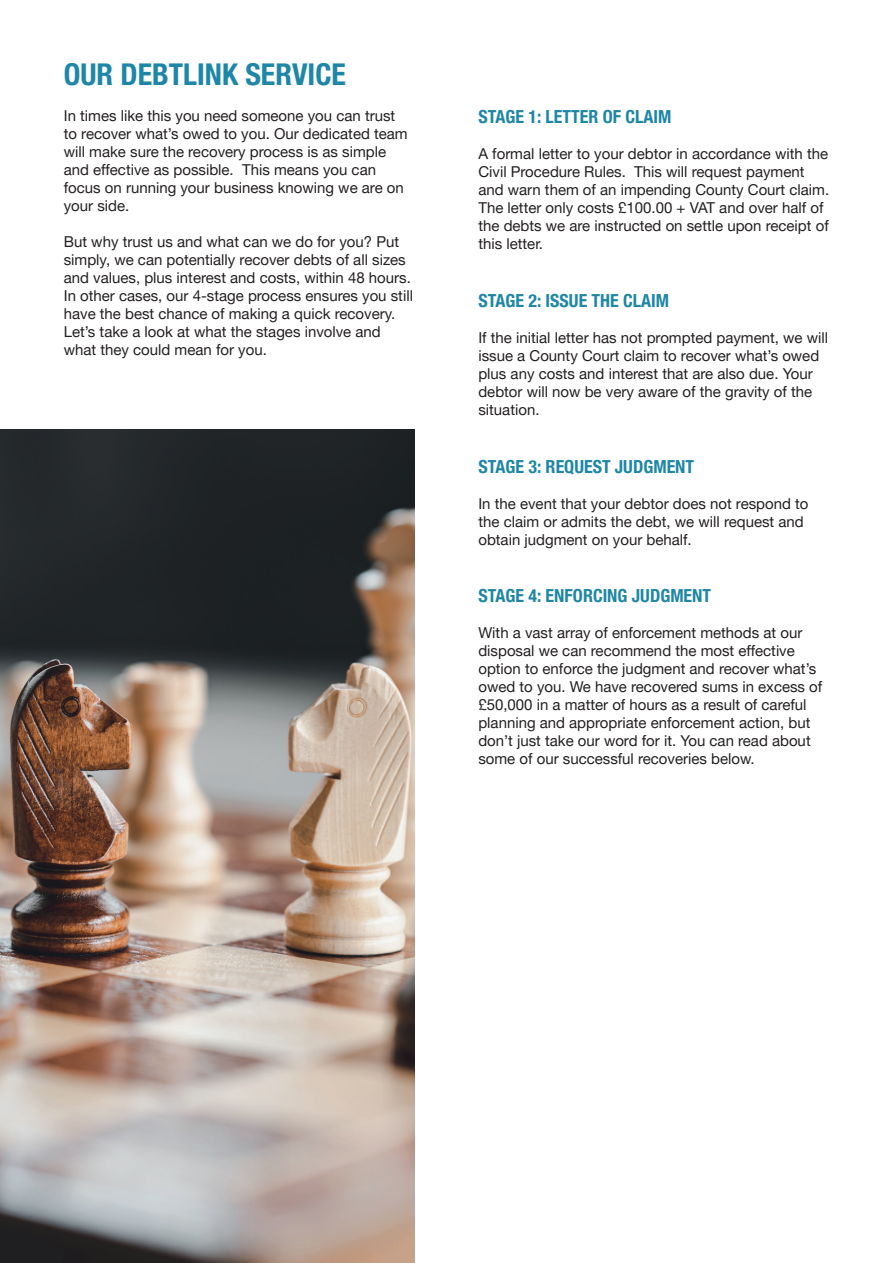
<style>
.page{position:relative;width:893px;height:1263px;background:#fff}
.page>*{position:absolute;margin:0;border:0;box-sizing:border-box;transform-origin:0 0}
.t1{font:700 condensed 30px "Helvetica Neue LT Pro";color:#1e86a6}
.t2{font:700 condensed 18px "Helvetica Neue LT Pro";color:#1e86a6}
.t3{font:15px/18px "Helvetica Neue LT Pro";color:#231f20}
</style>
<div class="page">
<img style="left:0;top:429px;width:415px;height:834px">
<h1 class="t1" style="left:64px;top:57px;width:284px">OUR DEBTLINK SERVICE</h1>
<p class="t3" style="left:64px;top:107px;width:345px">In times like this you need someone you can trust to recover what’s owed to you. Our dedicated team will make sure the recovery process is as simple and effective as possible. This means you can focus on running your business knowing we are on your side.</p>
<p class="t3" style="left:64px;top:233px;width:351px">But why trust us and what can we do for you? Put simply, we can potentially recover debts of all sizes and values, plus interest and costs, within 48 hours.<br>In other cases, our 4-stage process ensures you still have the best chance of making a quick recovery.<br>Let’s take a look at what the stages involve and what they could mean for you.</p>
<p class="t2" style="left:478px;top:106px;width:195px">STAGE 1: LETTER OF CLAIM</p>
<p class="t3" style="left:478px;top:145px;width:352px">A formal letter to your debtor in accordance with the Civil Procedure Rules. This will request payment and warn them of an impending County Court claim.<br>The letter only costs £100.00 + VAT and over half of the debts we are instructed on settle upon receipt of this letter.</p>
<p class="t2" style="left:478px;top:290px;width:192px">STAGE 2: ISSUE THE CLAIM</p>
<p class="t3" style="left:478px;top:328px;width:351px">If the initial letter has not prompted payment, we will issue a County Court claim to recover what’s owed plus any costs and interest that are also due. Your debtor will now be very aware of the gravity of the situation.</p>
<p class="t2" style="left:478px;top:455px;width:217px">STAGE 3: REQUEST JUDGMENT</p>
<p class="t3" style="left:478px;top:494px;width:332px">In the event that your debtor does not respond to the claim or admits the debt, we will request and obtain judgment on your behalf.</p>
<p class="t2" style="left:478px;top:585px;width:234px">STAGE 4: ENFORCING JUDGMENT</p>
<p class="t3" style="left:478px;top:624px;width:345px">With a vast array of enforcement methods at our disposal we can recommend the most effective option to enforce the judgment and recover what’s owed to you. We have recovered sums in excess of £50,000 in a matter of hours as a result of careful planning and appropriate enforcement action, but don’t just take our word for it. You can read about some of our successful recoveries below.</p>
</div>
